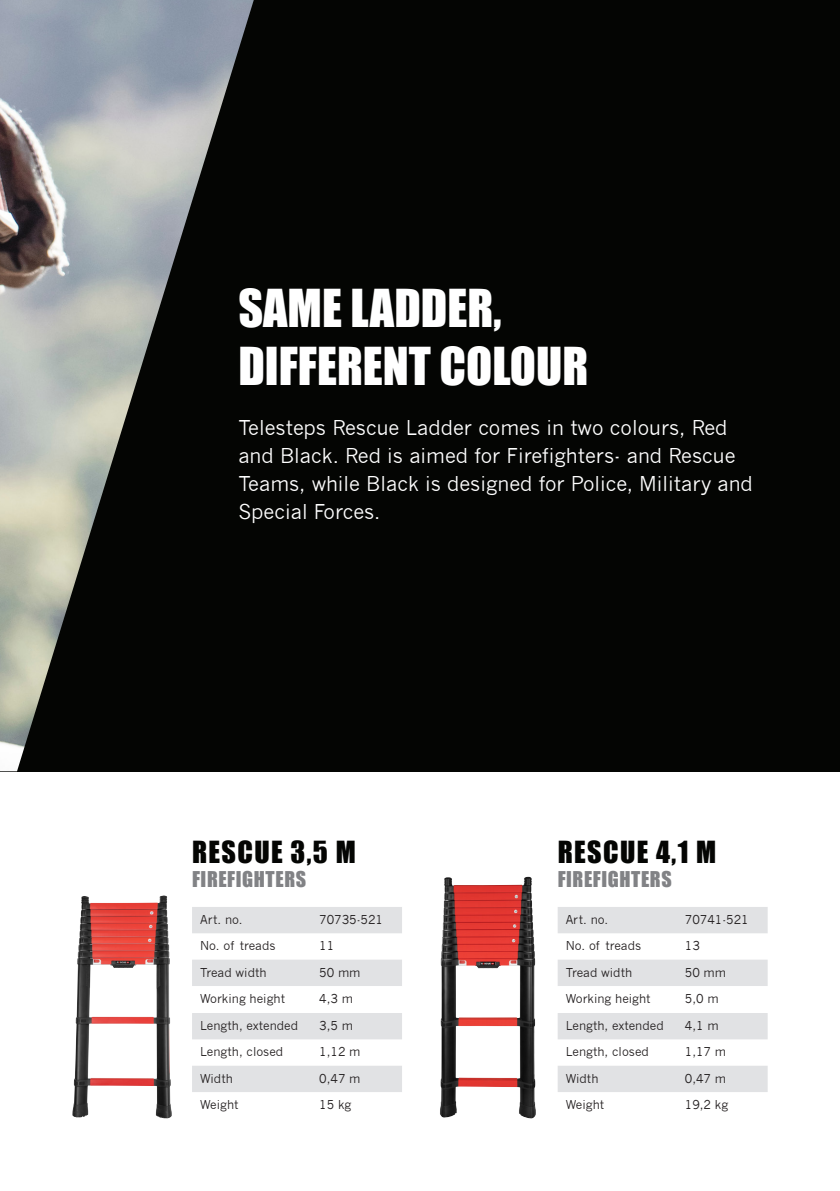
<style>
.page{position:relative;width:840px;height:1191px;background:#fff}
.page>*{position:absolute;margin:0;border:0;box-sizing:border-box;transform-origin:0 0}
.t1{font:48px "Impact";color:#fff}
.Versions{font:28px "Impact";letter-spacing:.05em;color:#040503}
.Product_Category{font:20px/28px "News Gothic";color:#fff}
.Versions-2{font:20px "Impact";letter-spacing:.03em;color:#818285}
.Product_Category-2{font:12px "News Gothic";color:#231f20}
</style>
<div class="page">
<div style="left:0;top:0;width:839px;height:771px;background:#040503"></div>
<img style="left:440px;top:877px;width:85px;height:240px">
<img style="left:79px;top:895px;width:84px;height:41px">
<svg style="left:192px;top:907px;width:210px;height:185px"></svg>
<svg style="left:558px;top:907px;width:209px;height:185px"></svg>
<img style="left:0;top:0;width:254px;height:771px">
<p class="t1" style="left:238px;top:271px;width:264px">SAME LADDER,</p>
<p class="t1" style="left:238px;top:329px;width:351px">DIFFERENT COLOUR</p>
<p class="Product_Category" style="left:238px;top:414px;width:516px">Telesteps Rescue Ladder comes in two colours, Red and Black. Red is aimed for Firefighters- and Rescue Teams, while Black is designed for Police, Military and Special Forces.</p>
<p class="Versions" style="left:192px;top:830px;width:165px">RESCUE 3,5 M</p>
<p class="Versions-2" style="left:192px;top:863px;width:115px">FIREFIGHTERS</p>
<p class="Product_Category-2" style="left:200px;top:912px;width:44px">Art. no.</p>
<p class="Product_Category-2" style="left:319px;top:912px;width:65px">70735-521</p>
<p class="Product_Category-2" style="left:200px;top:939px;width:77px">No. of treads</p>
<p class="Product_Category-2" style="left:319px;top:939px;width:16px">11</p>
<p class="Product_Category-2" style="left:200px;top:965px;width:68px">Tread width</p>
<p class="Product_Category-2" style="left:319px;top:965px;width:43px">50 mm</p>
<p class="Product_Category-2" style="left:200px;top:991px;width:86px">Working height</p>
<p class="Product_Category-2" style="left:319px;top:991px;width:35px">4,3 m</p>
<p class="Product_Category-2" style="left:200px;top:1018px;width:99px">Length, extended</p>
<p class="Product_Category-2" style="left:319px;top:1018px;width:35px">3,5 m</p>
<p class="Product_Category-2" style="left:200px;top:1045px;width:85px">Length, closed</p>
<p class="Product_Category-2" style="left:319px;top:1045px;width:43px">1,12 m</p>
<p class="Product_Category-2" style="left:200px;top:1071px;width:34px">Width</p>
<p class="Product_Category-2" style="left:319px;top:1071px;width:43px">0,47 m</p>
<p class="Product_Category-2" style="left:200px;top:1097px;width:40px">Weight</p>
<p class="Product_Category-2" style="left:319px;top:1097px;width:34px">15 kg</p>
<p class="Versions" style="left:557px;top:830px;width:160px">RESCUE 4,1 M</p>
<p class="Versions-2" style="left:557px;top:863px;width:115px">FIREFIGHTERS</p>
<p class="Product_Category-2" style="left:565px;top:912px;width:44px">Art. no.</p>
<p class="Product_Category-2" style="left:684px;top:912px;width:65px">70741-521</p>
<p class="Product_Category-2" style="left:565px;top:939px;width:77px">No. of treads</p>
<p class="Product_Category-2" style="left:684px;top:939px;width:16px">13</p>
<p class="Product_Category-2" style="left:565px;top:965px;width:68px">Tread width</p>
<p class="Product_Category-2" style="left:684px;top:965px;width:43px">50 mm</p>
<p class="Product_Category-2" style="left:565px;top:991px;width:86px">Working height</p>
<p class="Product_Category-2" style="left:684px;top:991px;width:35px">5,0 m</p>
<p class="Product_Category-2" style="left:565px;top:1018px;width:99px">Length, extended</p>
<p class="Product_Category-2" style="left:684px;top:1018px;width:35px">4,1 m</p>
<p class="Product_Category-2" style="left:565px;top:1045px;width:85px">Length, closed</p>
<p class="Product_Category-2" style="left:684px;top:1045px;width:43px">1,17 m</p>
<p class="Product_Category-2" style="left:565px;top:1071px;width:34px">Width</p>
<p class="Product_Category-2" style="left:684px;top:1071px;width:43px">0,47 m</p>
<p class="Product_Category-2" style="left:565px;top:1097px;width:40px">Weight</p>
<p class="Product_Category-2" style="left:684px;top:1097px;width:45px">19,2 kg</p>
</div>
